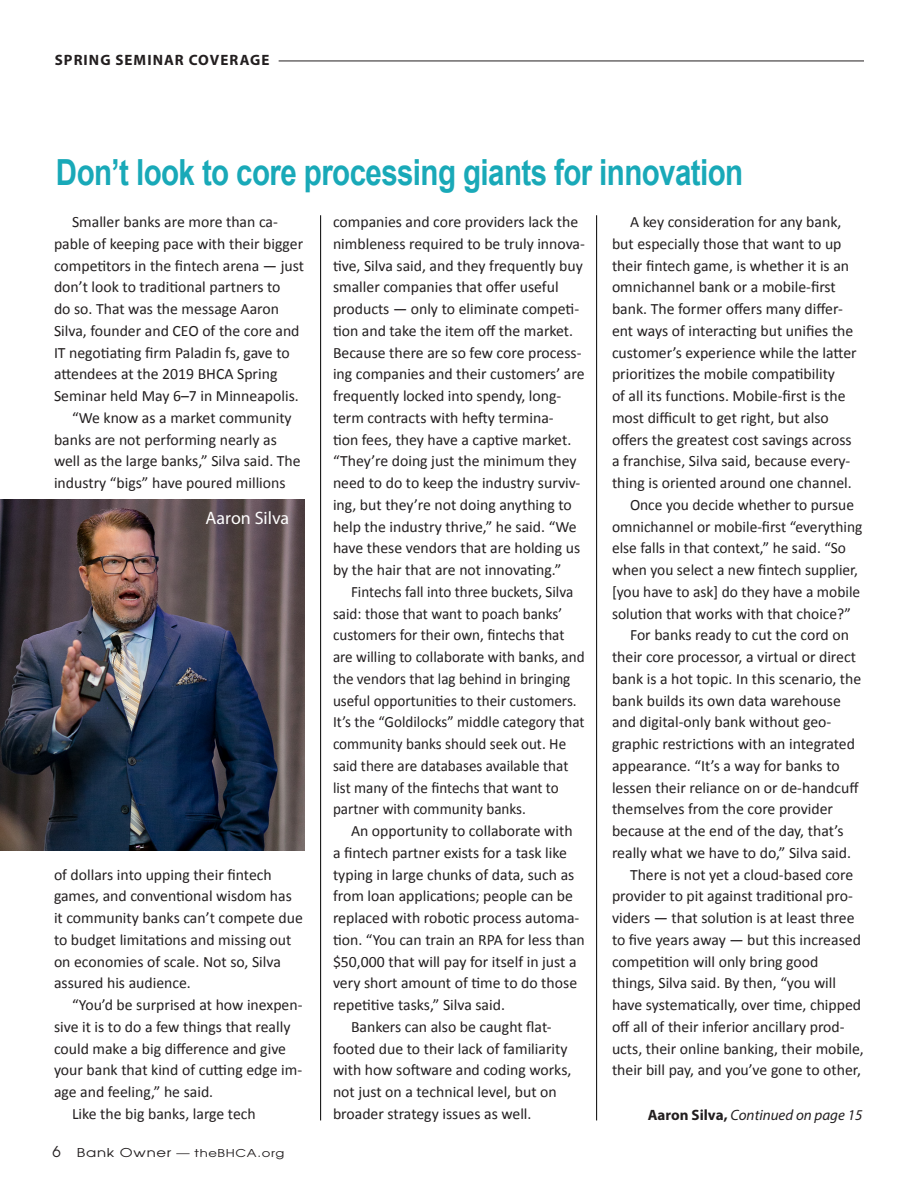
<style>
.page{position:relative;width:918px;height:1188px;background:#fff}
.page>*{position:absolute;margin:0;border:0;box-sizing:border-box;transform-origin:0 0}
.In_focus_headline{font:700 36px "Arial";letter-spacing:-.02em;color:#19a9b8;scale:.82 1}
.footnote{font:18px "Myriad Pro";color:#fff}
.in_focus_body{font:15.75px/21.8px "Calibri";color:#231f20}
.in_focus_body-2{font:15.75px/21.8px "Calibri";color:#231f20;scale:.96 1}
.Jump_line{font:italic 15px "Myriad Pro";color:#231f20}
.t1{font:700 15px "Myriad Pro";letter-spacing:.07em;color:#231f20}
.t2{font:10.8px "Avant Garde";letter-spacing:.05em;color:#231f20;scale:1.22 1}
.s1{font-size:15px}
.s2{font-size:12.15px}
.s3{font-weight:700;font-style:normal}
</style>
<div class="page">
<hr style="left:279px;top:61px;width:585px;height:1px;background:#231f20">
<hr style="left:320px;top:215px;width:1px;height:905px;background:#000">
<hr style="left:596px;top:215px;width:1px;height:905px;background:#000">
<img style="left:0;top:499px;width:304px;height:352px">
<p class="t1" style="left:55px;top:50px;width:216px">SPRING SEMINAR COVERAGE</p>
<p class="In_focus_headline" style="left:56px;top:149px;width:840px">Don’t look to core processing giants for innovation</p>
<p class="in_focus_body" style="left:54px;top:210px;width:252px;text-indent:18px">Smaller banks are more than ca&shy;pable of keeping pace with their bigger competitors in the fintech arena — just don’t look to traditional partners to<br>do so. That was the message Aaron Silva, founder and CEO of the core and IT negotiating firm Paladin fs, gave to attendees at the 2019 BHCA Spring Seminar held May 6–7 in Minneapolis.</p>
<p class="in_focus_body" style="left:54px;top:406px;width:248px;text-indent:18px">“We know as a market community banks are not performing nearly as well as the large banks,” Silva said. The industry “bigs” have poured millions</p>
<p class="footnote" style="left:206px;top:507px;width:85px">Aaron Silva</p>
<p class="in_focus_body" style="left:54px;top:863px;width:250px">of dollars into upping their fintech games, and conventional wisdom has it community banks can’t compete due to budget limitations and missing out on economies of scale. Not so, Silva assured his audience.</p>
<p class="in_focus_body" style="left:54px;top:993px;width:250px;text-indent:18px">“You’d be surprised at how inexpen&shy;sive it is to do a few things that really could make a big difference and give your bank that kind of cutting edge im&shy;age and feeling,” he said.</p>
<p class="in_focus_body" style="left:72px;top:1102px;width:185px">Like the big banks, large tech</p>
<p class="t2" style="left:52px;top:1146px;width:192px"><span class="s1">6</span> <span class="s2">Bank Owner</span> — theBHCA.org</p>
<p class="in_focus_body" style="left:333px;top:210px;width:253px">companies and core providers lack the nimbleness required to be truly innova&shy;tive, Silva said, and they frequently buy smaller companies that offer useful products — only to eliminate competi&shy;tion and take the item off the market.<br>Because there are so few core process&shy;ing companies and their customers’ are frequently locked into spendy, long&shy;term contracts with hefty termina-<br>tion fees, they have a captive market. “They’re doing just the minimum they need to do to keep the industry surviv&shy;ing, but they’re not doing anything to help the industry thrive,” he said. “We have these vendors that are holding us by the hair that are not innovating.”</p>
<p class="in_focus_body-2" style="left:333px;top:580px;width:264px;text-indent:18px">Fintechs fall into three buckets, Silva said: those that want to poach banks’ customers for their own, fintechs that are willing to collaborate with banks, and the vendors that lag behind in bringing useful opportunities to their customers.<br>It’s the “Goldilocks” middle category that community banks should seek out. He said there are databases available that list many of the fintechs that want to partner with community banks.</p>
<p class="in_focus_body" style="left:333px;top:819px;width:253px;text-indent:18px">An opportunity to collaborate with<br>a fintech partner exists for a task like typing in large chunks of data, such as from loan applications; people can be replaced with robotic process automa&shy;tion. “You can train an RPA for less than $50,000 that will pay for itself in just a very short amount of time to do those repetitive tasks,” Silva said.</p>
<p class="in_focus_body" style="left:333px;top:1015px;width:240px;text-indent:18px">Bankers can also be caught flat&shy;footed due to their lack of familiarity with how software and coding works, not just on a technical level, but on broader strategy issues as well.</p>
<p class="in_focus_body" style="left:612px;top:210px;width:246px;text-indent:18px">A key consideration for any bank, but especially those that want to up their fintech game, is whether it is an omnichannel bank or a mobile-first bank. The former offers many differ&shy;ent ways of interacting but unifies the customer’s experience while the latter prioritizes the mobile compatibility<br>of all its functions. Mobile-first is the most difficult to get right, but also offers the greatest cost savings across a franchise, Silva said, because every&shy;thing is oriented around one channel.</p>
<p class="in_focus_body" style="left:612px;top:493px;width:252px;text-indent:18px">Once you decide whether to pursue omnichannel or mobile-first “everything else falls in that context,” he said. “So when you select a new fintech supplier, [you have to ask] do they have a mobile solution that works with that choice?”</p>
<p class="in_focus_body" style="left:612px;top:623px;width:251px;text-indent:18px">For banks ready to cut the cord on their core processor, a virtual or direct bank is a hot topic. In this scenario, the bank builds its own data warehouse and digital-only bank without geo&shy;graphic restrictions with an integrated appearance. “It’s a way for banks to lessen their reliance on or de-handcuff themselves from the core provider because at the end of the day, that’s really what we have to do,” Silva said.</p>
<p class="in_focus_body" style="left:612px;top:863px;width:253px;text-indent:18px">There is not yet a cloud-based core provider to pit against traditional pro&shy;viders — that solution is at least three to five years away — but this increased competition will only bring good things, Silva said. By then, “you will have systematically, over time, chipped off all of their inferior ancillary prod&shy;ucts, their online banking, their mobile, their bill pay, and you’ve gone to other,</p>
<p class="Jump_line" style="left:648px;top:1106px;width:216px"><span class="s3">Aaron Silva,</span> Continued on page 15</p>
</div>
